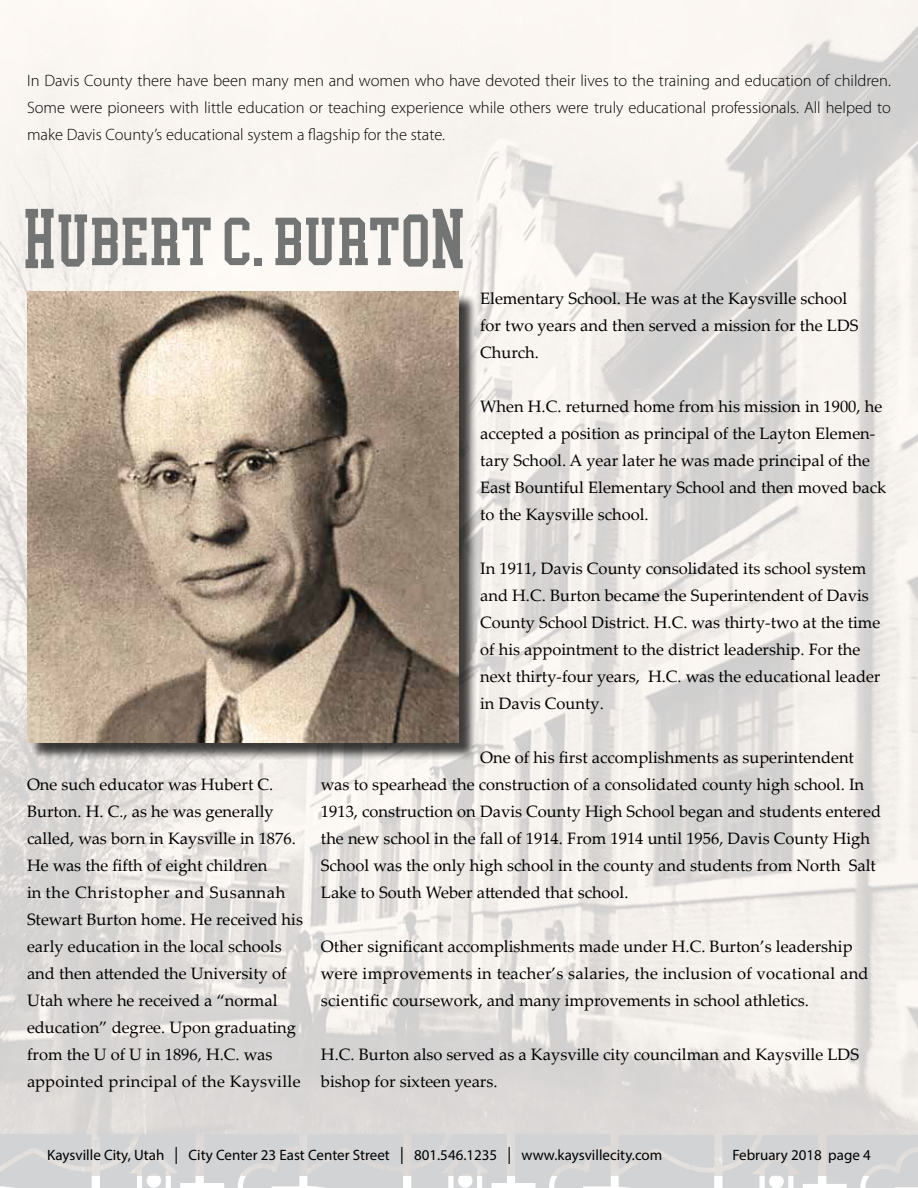
<style>
.page{position:relative;width:918px;height:1188px;background:#fff}
.page>*{position:absolute;margin:0;border:0;box-sizing:border-box;transform-origin:0 0}
.t1{font:54px "College Block 2.0";letter-spacing:.02em;color:#727574}
.t2{font:16.5px/27px "Palatino Linotype";color:#000}
.t3{font:300 16.5px/27px "Myriad Pro";color:#000;text-align:justify}
.t4{font:15px "Myriad Pro";color:#000}
.s1{font-size:67.5px}
.s2{font-size:59.4px}
.s3{font-weight:300;font-size:24px}
</style>
<div class="page">
<img style="left:0;top:0;width:918px;height:1175px">
<svg style="left:0;top:1134px;width:92px;height:54px"></svg>
<svg style="left:100px;top:1134px;width:95px;height:54px"></svg>
<svg style="left:204px;top:1134px;width:95px;height:54px"></svg>
<svg style="left:307px;top:1134px;width:96px;height:54px"></svg>
<svg style="left:411px;top:1134px;width:96px;height:54px"></svg>
<svg style="left:515px;top:1134px;width:96px;height:54px"></svg>
<svg style="left:619px;top:1135px;width:95px;height:53px"></svg>
<svg style="left:723px;top:1135px;width:95px;height:53px"></svg>
<svg style="left:826px;top:1135px;width:92px;height:53px"></svg>
<div style="left:29px;top:293px;width:448px;height:468px;background:#000;opacity:.75"></div>
<img style="left:27px;top:291px;width:432px;height:451px">
<p class="t3" style="left:27px;top:67px;width:866px">In Davis County there have been many men and women who have devoted their lives to the training and education of children.<br>Some were pioneers with little education or teaching experience while others were truly educational professionals. All helped to make Davis County’s educational system a flagship for the state.</p>
<h1 class="t1" style="left:26px;top:201px;width:443px"><span class="s1">H</span><span class="s2">U</span>BERT C. BURT<span class="s2">O</span><span class="s1">N</span></h1>
<p class="t2" style="left:480px;top:284px;width:380px">Elementary School. He was at the Kaysville school for two years and then served a mission for the LDS<br>Church.</p>
<p class="t2" style="left:27px;top:770px;width:278px">One such educator was Hubert C.<br>Burton. H. C., as he was generally called, was born in Kaysville in 1876.<br>He was the fifth of eight children<br>in the Christopher and Susannah Stewart Burton home. He received his early education in the local schools and then attended the University of Utah where he received a “normal education” degree. Upon graduating from the U of U in 1896, H.C. was appointed principal of the Kaysville</p>
<p class="t2" style="left:480px;top:392px;width:408px">When H.C. returned home from his mission in 1900, he accepted a position as principal of the Layton Elemen&shy;tary School. A year later he was made principal of the East Bountiful Elementary School and then moved back to the Kaysville school.</p>
<p class="t2" style="left:480px;top:554px;width:402px">In 1911, Davis County consolidated its school system and H.C. Burton became the Superintendent of Davis County School District. H.C. was thirty-two at the time of his appointment to the district leadership. For the next thirty-four years, H.C. was the educational leader in Davis County.</p>
<p class="t2" style="left:321px;top:743px;width:562px;text-indent:159px">One of his first accomplishments as superintendent was to spearhead the construction of a consolidated county high school. In 1913, construction on Davis County High School began and students entered the new school in the fall of 1914. From 1914 until 1956, Davis County High School was the only high school in the county and students from North Salt Lake to South Weber attended that school.</p>
<p class="t2" style="left:321px;top:932px;width:549px">Other significant accomplishments made under H.C. Burton’s leadership were improvements in teacher’s salaries, the inclusion of vocational and scientific coursework, and many improvements in school athletics.</p>
<p class="t2" style="left:321px;top:1040px;width:540px">H.C. Burton also served as a Kaysville city councilman and Kaysville LDS bishop for sixteen years.</p>
<p class="t4" style="left:47px;top:1145px;width:617px">Kaysville City, Utah <span class="s3">l</span> City Center 23 East Center Street <span class="s3">l</span> 801.546.1235 <span class="s3">l</span> www.kaysvillecity.com</p>
<p class="t4" style="left:732px;top:1145px;width:140px">February 2018 page 4</p>
</div>
